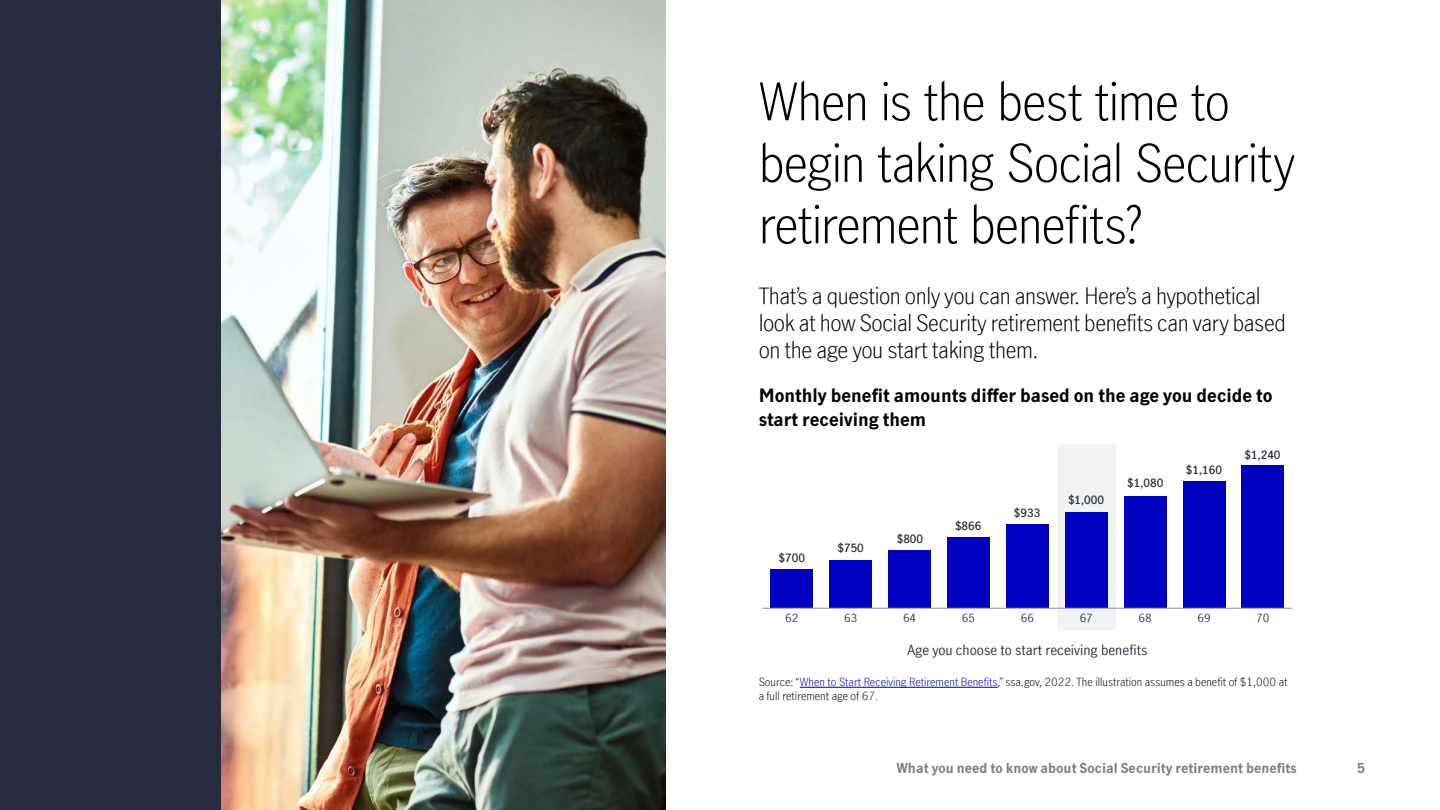
<style>
.page{position:relative;width:1440px;height:810px;background:#fff}
.page>*{position:absolute;margin:0;border:0;box-sizing:border-box;transform-origin:0 0}
.t1{font:300 51px/61.5px "Manulife JH Sans Optimized";letter-spacing:-.025em;color:#000}
.t2{font:300 22.5px/27px "Manulife JH Sans Optimized";letter-spacing:-.02em;color:#000}
.t3{font:700 18px/24px "Manulife JH Sans Optimized";color:#000}
.t4{font:13.95px "Manulife JH Sans Optimized";color:#282b3e}
.t5{font:700 13.5px "Manulife JH Sans Optimized";color:#808080}
.t6{font:300 11.25px/14.2px "Manulife JH Sans Optimized";color:#000}
.t7{font:600 11.18px "Manulife JH Sans Optimized";color:#282b3e}
.t8{font:11.18px "Manulife JH Sans Optimized";color:#282b3e}
.s1{color:#0000c1}
</style>
<div class="page">
<img style="left:221px;top:0;width:444px;height:810px">
<hr style="left:800px;top:687px;width:198px;height:1px;background:#0000c1">
<div style="left:1057px;top:444px;width:59px;height:186px;background:#f1f2f2"></div>
<div style="left:771px;top:569px;width:42px;height:39px;background:#0000c1"></div>
<div style="left:830px;top:560px;width:42px;height:48px;background:#0000c1"></div>
<div style="left:888px;top:550px;width:43px;height:58px;background:#0000c1"></div>
<div style="left:947px;top:538px;width:43px;height:70px;background:#0000c1"></div>
<div style="left:1006px;top:525px;width:43px;height:83px;background:#0000c1"></div>
<div style="left:1065px;top:512px;width:42px;height:96px;background:#0000c1"></div>
<div style="left:1124px;top:496px;width:42px;height:112px;background:#0000c1"></div>
<div style="left:1183px;top:481px;width:42px;height:127px;background:#0000c1"></div>
<div style="left:1242px;top:466px;width:42px;height:142px;background:#0000c1"></div>
<hr style="left:762px;top:608px;width:530px;height:1px;background:#8e90a2">
<div style="left:0;top:0;width:221px;height:810px;background:#282b3e"></div>
<h1 class="t1" style="left:759px;top:69px;width:538px">When is the best time to begin taking Social Security retirement benefits?</h1>
<p class="t2" style="left:759px;top:281px;width:529px">That’s a question only you can answer. Here’s a hypothetical look at how Social Security retirement benefits can vary based on the age you start taking them.</p>
<p class="t3" style="left:759px;top:383px;width:515px">Monthly benefit amounts differ based on the age you decide to start receiving them</p>
<p class="t7" style="left:779px;top:550px;width:28px">$700</p>
<p class="t7" style="left:837px;top:541px;width:28px">$750</p>
<p class="t7" style="left:897px;top:531px;width:28px">$800</p>
<p class="t7" style="left:955px;top:518px;width:28px">$866</p>
<p class="t7" style="left:1014px;top:505px;width:28px">$933</p>
<p class="t7" style="left:1068px;top:493px;width:38px">$1,000</p>
<p class="t7" style="left:1127px;top:475px;width:38px">$1,080</p>
<p class="t7" style="left:1186px;top:462px;width:38px">$1,160</p>
<p class="t7" style="left:1244px;top:447px;width:38px">$1,240</p>
<p class="t8" style="left:785px;top:610px;width:15px">62</p>
<p class="t8" style="left:844px;top:610px;width:15px">63</p>
<p class="t8" style="left:903px;top:610px;width:15px">64</p>
<p class="t8" style="left:962px;top:610px;width:15px">65</p>
<p class="t8" style="left:1021px;top:610px;width:15px">66</p>
<p class="t8" style="left:1080px;top:610px;width:15px">67</p>
<p class="t8" style="left:1139px;top:610px;width:15px">68</p>
<p class="t8" style="left:1197px;top:610px;width:15px">69</p>
<p class="t8" style="left:1256px;top:610px;width:15px">70</p>
<p class="t4" style="left:908px;top:640px;width:241px">Age you choose to start receiving benefits</p>
<p class="t6" style="left:759px;top:674px;width:530px">Source: “<span class="s1">When to Start Receiving Retirement Benefits</span>,” ssa.gov, 2022. The illustration assumes a benefit of $1,000 at a full retirement age of 67.</p>
<p class="t5" style="left:897px;top:758px;width:401px">What you need to know about Social Security retirement benefits</p>
<p class="t5" style="left:1357px;top:758px;width:9px">5</p>
</div>
